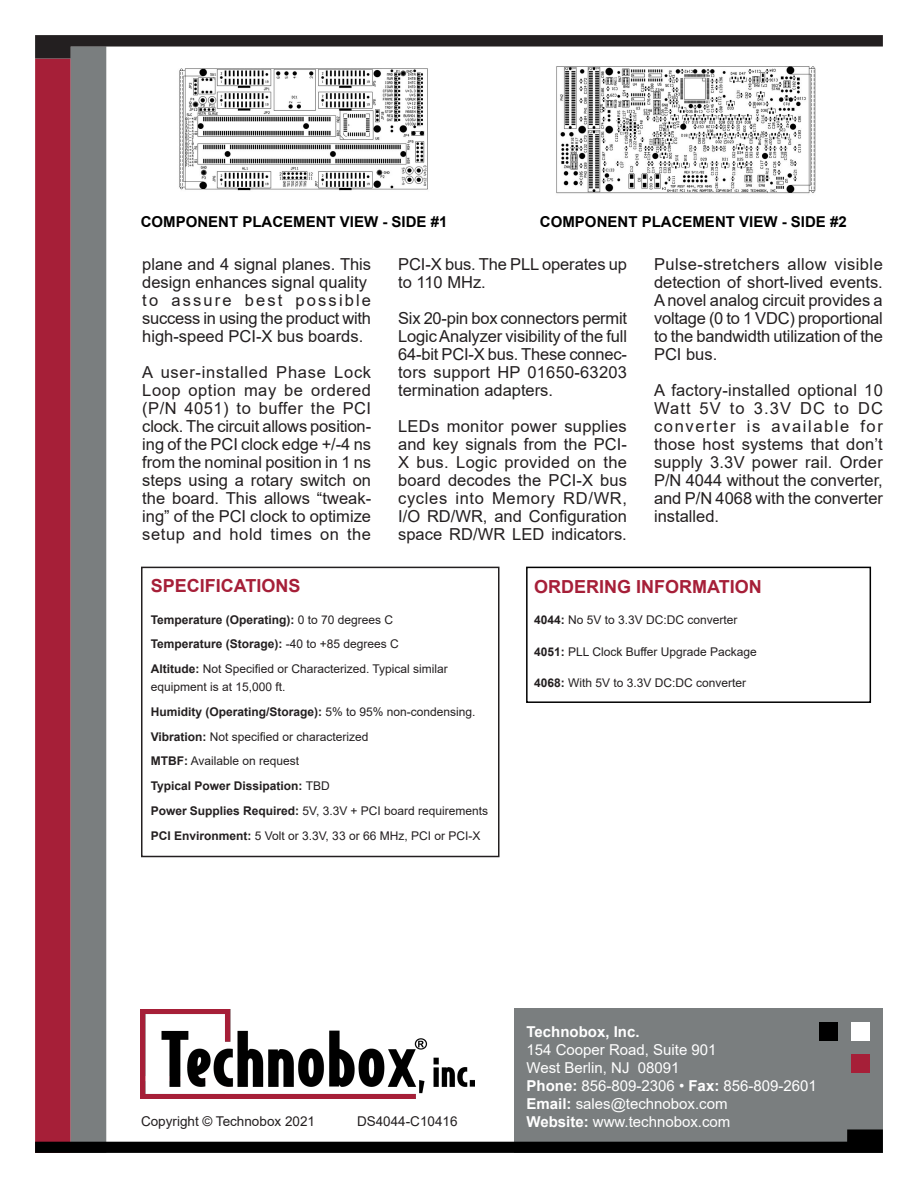
<style>
.page{position:relative;width:918px;height:1188px;background:#fff}
.page>*{position:absolute;margin:0;border:0;box-sizing:border-box;transform-origin:0 0}
.Body{font:700 18px "Arial";color:#a61f38}
.Datasheet_Body{font:16.5px/18px "Arial";color:#231f20;text-align:justify}
.Datasheet_Body-2{font:16.5px "Arial";letter-spacing:.035em;color:#231f20}
.t1{font:15px/18px "Arial";color:#fff}
.Body-2{font:700 15px "Arial";color:#000}
.t2{font:700 15px "Arial";color:#fff}
.t3{font:13.5px "Arial";color:#231f20}
.HTML_Body{font:12px/18px "Arial";color:#231f20}
.HTML_Body-2{font:700 12px "Arial";color:#231f20}
.Datasheet_Body-3{font:12px "Arial";color:#231f20}
.s1{font-weight:400}
.s2{font-weight:700}
</style>
<div class="page">
<div style="left:35px;top:59px;width:36px;height:1094px;background:#a61f38"></div>
<div style="left:71px;top:46px;width:35px;height:1107px;background:#7a7e7f"></div>
<div style="left:514px;top:1009px;width:369px;height:144px;background:#7a7e7f"></div>
<div style="left:851px;top:1022px;width:18px;height:18px;background:#fff"></div>
<div style="left:851px;top:1054px;width:18px;height:18px;background:#a61f38"></div>
<div style="left:819px;top:1022px;width:19px;height:18px;background:#000"></div>
<svg style="left:35px;top:1129px;width:848px;height:24px"></svg>
<img style="left:141px;top:1009px;width:333px;height:89px">
<svg style="left:35px;top:35px;width:848px;height:24px"></svg>
<img style="left:556px;top:66px;width:260px;height:128px">
<img style="left:179px;top:68px;width:249px;height:123px">
<div style="left:526px;top:567px;width:345px;height:136px;border:2px solid #000"></div>
<div style="left:141px;top:567px;width:359px;height:290px;border:2px solid #231f20"></div>
<p class="Body-2" style="left:540px;top:211px;width:308px">COMPONENT PLACEMENT VIEW - SIDE #2</p>
<p class="Body-2" style="left:141px;top:211px;width:308px">COMPONENT PLACEMENT VIEW - SIDE #1</p>
<p class="Datasheet_Body" style="left:142px;top:255px;width:230px">plane and 4 signal planes. This design enhances signal quality</p>
<p class="Datasheet_Body" style="left:142px;top:291px;width:230px">to assure best possible success in using the product with high-speed PCI-X bus boards.</p>
<p class="Datasheet_Body" style="left:142px;top:363px;width:230px">A user-installed Phase Lock Loop option may be ordered (P/N 4051) to buffer the PCI clock. The circuit allows position&shy;ing of the PCI clock edge +/-4 ns from the nominal position in 1 ns steps using a rotary switch on the board. This allows “tweak&shy;ing” of the PCI clock to optimize</p>
<p class="Datasheet_Body-2" style="left:142px;top:523px;width:230px">setup and hold times on the</p>
<p class="Datasheet_Body" style="left:398px;top:255px;width:230px">PCI-X bus. The PLL operates up to 110 MHz.</p>
<p class="Datasheet_Body" style="left:398px;top:309px;width:230px">Six 20-pin box connectors permit</p>
<p class="Datasheet_Body" style="left:398px;top:327px;width:230px">Logic Analyzer visibility of the full</p>
<p class="Datasheet_Body" style="left:398px;top:345px;width:230px">64-bit PCI-X bus. These connec&shy;tors support HP 01650-63203 termination adapters.</p>
<p class="Datasheet_Body" style="left:398px;top:417px;width:230px">LEDs monitor power supplies and key signals from the PCI-X bus. Logic provided on the board decodes the PCI-X bus cycles into Memory RD/WR, I/O RD/WR, and Configuration space RD/WR LED indicators.</p>
<p class="Datasheet_Body" style="left:654px;top:255px;width:230px">Pulse-stretchers allow visible detection of short-lived events.<br>A novel analog circuit provides a voltage (0 to 1 VDC) proportional to the bandwidth utilization of the PCI bus.</p>
<p class="Datasheet_Body" style="left:654px;top:381px;width:230px">A factory-installed optional 10<br>Watt 5V to 3.3V DC to DC converter is available for those host systems that don’t supply 3.3V power rail. Order P/N 4044 without the converter, and P/N 4068 with the converter installed.</p>
<p class="Body" style="left:151px;top:573px;width:151px">SPECIFICATIONS</p>
<p class="HTML_Body-2" style="left:151px;top:611px;width:244px">Temperature (Operating): <span class="s1">0 to 70 degrees C</span></p>
<p class="HTML_Body-2" style="left:151px;top:636px;width:250px">Temperature (Storage): <span class="s1">-40 to +85 degrees C</span></p>
<p class="HTML_Body" style="left:151px;top:660px;width:299px"><span class="s2">Altitude:</span> Not Specified or Characterized. Typical similar equipment is at 15,000 ft.</p>
<p class="HTML_Body-2" style="left:151px;top:703px;width:326px">Humidity (Operating/Storage): <span class="s1">5% to 95% non-condensing.</span></p>
<p class="HTML_Body" style="left:151px;top:727px;width:219px"><span class="s2">Vibration:</span> Not specified or characterized</p>
<p class="HTML_Body" style="left:151px;top:752px;width:150px"><span class="s2">MTBF:</span> Available on request</p>
<p class="HTML_Body-2" style="left:151px;top:778px;width:181px">Typical Power Dissipation: <span class="s1">TBD</span></p>
<p class="HTML_Body" style="left:151px;top:802px;width:339px"><span class="s2">Power Supplies Required:</span> 5V, 3.3V + PCI board requirements</p>
<p class="HTML_Body" style="left:151px;top:826px;width:331px"><span class="s2">PCI Environment:</span> 5 Volt or 3.3V, 33 or 66 MHz, PCI or PCI-X</p>
<p class="Body" style="left:534px;top:574px;width:229px">ORDERING INFORMATION</p>
<p class="Datasheet_Body-3" style="left:534px;top:612px;width:205px"><span class="s2">4044:</span> No 5V to 3.3V DC:DC converter</p>
<p class="Datasheet_Body-3" style="left:534px;top:643px;width:224px"><span class="s2">4051:</span> PLL Clock Buffer Upgrade Package</p>
<p class="Datasheet_Body-3" style="left:534px;top:675px;width:214px"><span class="s2">4068:</span> With 5V to 3.3V DC:DC converter</p>
<p class="t3" style="left:141px;top:1112px;width:176px">Copyright © Technobox 2021</p>
<p class="t3" style="left:357px;top:1112px;width:102px">DS4044-C10416</p>
<p class="t2" style="left:526px;top:1021px;width:115px">Technobox, Inc.</p>
<p class="t1" style="left:526px;top:1041px;width:192px">154 Cooper Road, Suite 901</p>
<p class="t1" style="left:526px;top:1059px;width:155px">West Berlin, NJ 08091</p>
<p class="t1" style="left:526px;top:1077px;width:292px"><span class="s2">Phone:</span> 856-809-2306 • <span class="s2">Fax:</span> 856-809-2601<br><span class="s2">Email:</span> sales@technobox.com</p>
<p class="t1" style="left:526px;top:1113px;width:205px"><span class="s2">Website:</span> www.technobox.com</p>
</div>
